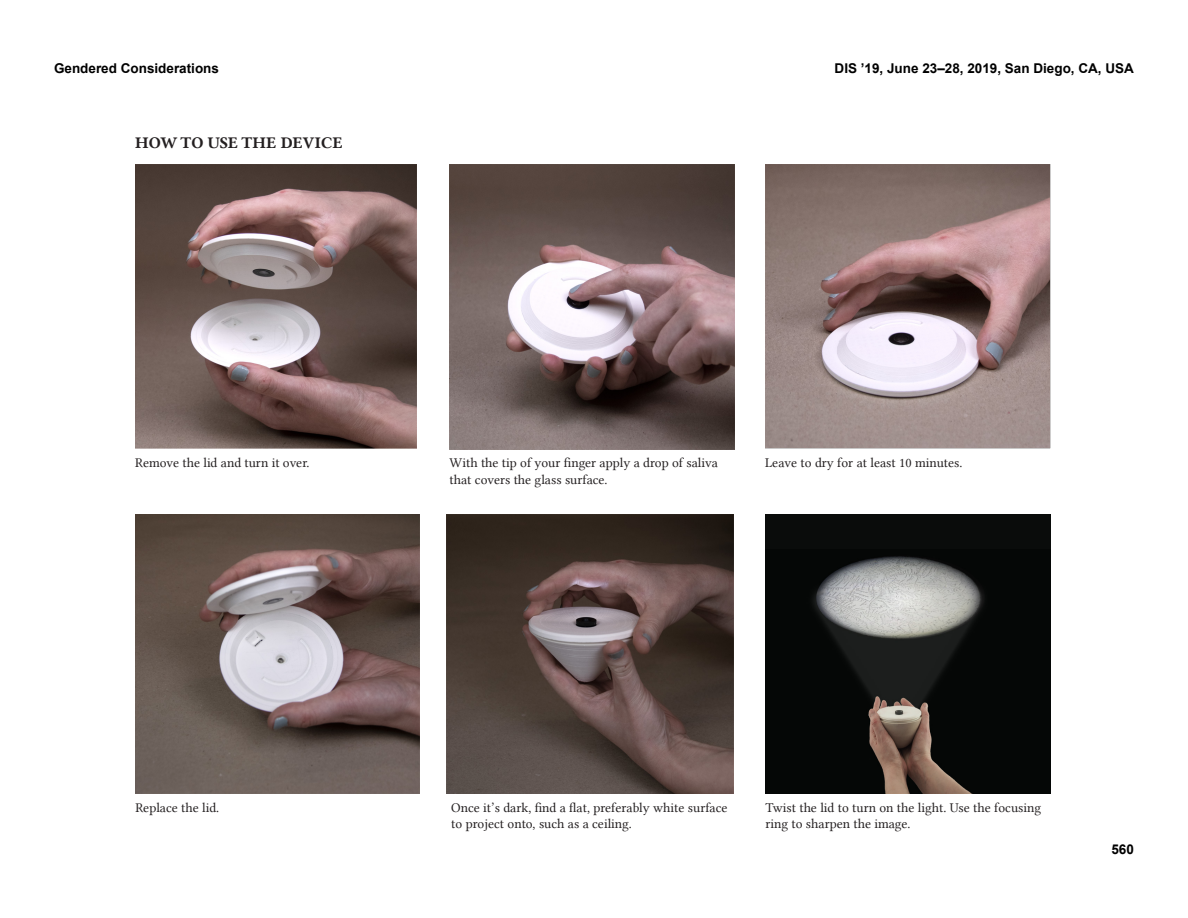
<style>
.page{position:relative;width:1188px;height:918px;background:#fff}
.page>*{position:absolute;margin:0;border:0;box-sizing:border-box;transform-origin:0 0}
.Paragraph_Style_1{font:16.5px "Lin Libertine B";letter-spacing:.005em;color:#231f20}
.Paragraph{font:13.5px/16.2px "Lin Libertine";color:#231f20}
.t1{font:700 13.5px "Arial";color:#000}
</style>
<div class="page">
<img style="left:135px;top:164px;width:282px;height:284px">
<img style="left:766px;top:164px;width:284px;height:284px">
<img style="left:450px;top:164px;width:285px;height:285px">
<img style="left:135px;top:514px;width:284px;height:279px">
<div style="left:765px;top:514px;width:285px;height:261px;background:#0a0c0b"></div>
<img style="left:765px;top:556px;width:285px;height:237px">
<img style="left:447px;top:514px;width:287px;height:279px">
<p class="t1" style="left:54px;top:59px;width:167px">Gendered Considerations</p>
<p class="t1" style="left:835px;top:59px;width:301px">DIS ’19, June 23–28, 2019, San Diego, CA, USA</p>
<p class="Paragraph_Style_1" style="left:135px;top:131px;width:209px">HOW TO USE THE DEVICE</p>
<p class="Paragraph" style="left:135px;top:455px;width:176px">Remove the lid and turn it over.</p>
<p class="Paragraph" style="left:450px;top:455px;width:270px">With the tip of your finger apply a drop of saliva that covers the glass surface.</p>
<p class="Paragraph" style="left:765px;top:455px;width:199px">Leave to dry for at least 10 minutes.</p>
<p class="Paragraph" style="left:135px;top:799px;width:85px">Replace the lid.</p>
<p class="Paragraph" style="left:451px;top:799px;width:278px">Once it’s dark, find a flat, preferably white surface to project onto, such as a ceiling.</p>
<p class="Paragraph" style="left:765px;top:799px;width:277px">Twist the lid to turn on the light. Use the focusing ring to sharpen the image.</p>
<p class="t1" style="left:1111px;top:840px;width:24px">560</p>
</div>
